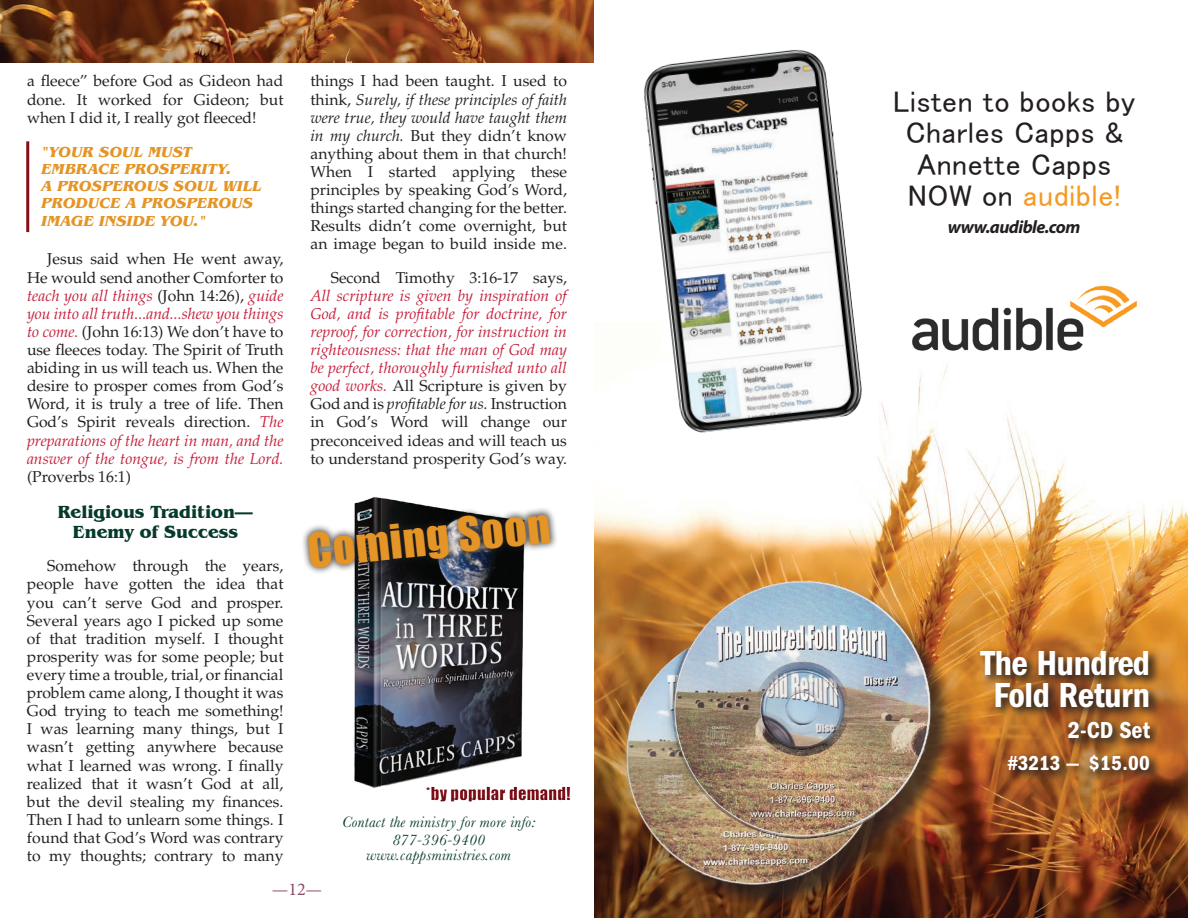
<style>
.page{position:relative;width:1188px;height:918px;background:#fff}
.page>*{position:absolute;margin:0;border:0;box-sizing:border-box;transform-origin:0 0}
.t1{font:43.5px "Impact";color:#e49526}
.t2{font:36px/31.5px "Franklin Gothic LT Pro Cn Dm";letter-spacing:-.01em;color:#fff;text-align:center}
.t3{font:30px/31.5px "MS UI Gothic";letter-spacing:.02em;color:#231f20;text-align:center}
.t4{font:24px "Franklin Gothic LT Pro Cn Dm";color:#fff}
.t5{font:21px "Franklin Gothic LT Pro Cn Dm";color:#fff}
.t6{font:700 18px/20.7px "Benguiat IT Cby BT";color:#063a2d;text-align:center}
.t7{font:italic 700 18px "Myriad Pro";letter-spacing:-.03em;color:#231f20}
.t8{font:18px "Minion Pro";color:#8d4a6b}
.t9{font:16.5px "Impact";letter-spacing:.02em;color:#850e17}
.t10{font:15.75px/18.1px "Palatino LT Std";color:#231f20;text-align:justify}
.t11{font:italic 15.75px/18.1px "Palatino LT Std";color:#c51f3c;text-align:justify}
.t12{font:italic 15.75px/18px "Baskerville";letter-spacing:.02em;color:#063a2d;text-align:center}
.t13{font:italic 700 15px/17.2px "Benguiat Pro ITC";color:#e49526}
.s1{font-style:italic;color:#c51f3c}
.s2{font-style:italic}
.s3{font-style:normal;color:#231f20}
.s4{color:#231f20}
.s5{color:#f59a22}
</style>
<div class="page">
<img style="left:594px;top:366px;width:594px;height:552px">
<hr style="left:26px;top:141px;width:3px;height:91px;background:#850e17">
<div style="left:630px;top:584px;width:326px;height:327px;background:#231f20;opacity:.75"></div>
<img style="left:621px;top:578px;width:315px;height:310px">
<img style="left:0;top:0;width:594px;height:63px">
<svg style="left:977px;top:648px;width:185px;height:135px;background:#945a26"></svg>
<img style="left:353px;top:497px;width:171px;height:291px">
<img style="left:912px;top:285px;width:225px;height:66px">
<div style="left:301px;top:506px;width:257px;height:69px;background:#231f20;opacity:.75"></div>
<img style="left:618px;top:49px;width:269px;height:388px">
<div style="left:412px;top:780px;width:174px;height:27px;background:#231f20;opacity:.5"></div>
<p class="t10" style="left:27px;top:72px;width:258px">a fleece” before God as Gideon had done. It worked for Gideon; but when I did it, I really got fleeced!</p>
<p class="t13" style="left:41px;top:143px;width:222px">"YOUR SOUL MUST<br>EMBRACE PROSPERITY.<br>A PROSPEROUS SOUL WILL<br>PRODUCE A PROSPEROUS<br>IMAGE INSIDE YOU."</p>
<p class="t10" style="left:27px;top:250px;width:258px;text-indent:20px">Jesus said when He went away, He would send another Comforter to <span class="s1">teach you all things</span> (John 14:26), <span class="s1">guide you into all truth...and...shew you things to come.</span> (John 16:13) We don’t have to use fleeces today. The Spirit of Truth abiding in us will teach us. When the desire to prosper comes from God’s Word, it is truly a tree of life. Then God’s Spirit reveals direction. <span class="s1">The preparations of the heart in man, and the answer of the tongue, is from the Lord.</span></p>
<p class="t10" style="left:27px;top:468px;width:106px">(Proverbs 16:1)</p>
<p class="t6" style="left:58px;top:501px;width:197px">Religious Tradition—<br>Enemy of Success</p>
<p class="t10" style="left:27px;top:557px;width:258px;text-indent:20px">Somehow through the years, people have gotten the idea that you can’t serve God and prosper.<br>Several years ago I picked up some of that tradition myself. I thought prosperity was for some people; but every time a trouble, trial, or financial problem came along, I thought it was God trying to teach me something!<br>I was learning many things, but I wasn’t getting anywhere because what I learned was wrong. I finally realized that it wasn’t God at all, but the devil stealing my finances.<br>Then I had to unlearn some things. I found that God’s Word was contrary to my thoughts; contrary to many</p>
<p class="t10" style="left:310px;top:72px;width:258px">things I had been taught. I used to think, <span class="s2">Surely, if these principles of faith were true, they would have taught them in my church.</span> But they didn’t know anything about them in that church!<br>When I started applying these principles by speaking God’s Word, things started changing for the better.<br>Results didn’t come overnight, but an image began to build inside me.</p>
<p class="t10" style="left:331px;top:268px;width:238px">Second Timothy 3:16-17 says,</p>
<p class="t11" style="left:310px;top:287px;width:258px">All scripture is given by inspiration of God, and is profitable for doctrine, for reproof, for correction, for instruction in righteousness: that the man of God may be perfect, thoroughly furnished unto all good works. <span class="s3">All Scripture is given by God and is</span> <span class="s4">profitable for us.</span> <span class="s3">Instruction in God’s Word will change our preconceived ideas and will teach us to understand prosperity God’s way.</span></p>
<h1 class="t1" style="left:305px;top:517px;width:245px;rotate:-6deg">Coming Soon</h1>
<p class="t9" style="left:426px;top:781px;width:146px">*by popular demand!</p>
<p class="t12" style="left:342px;top:813px;width:195px">Contact the ministry for more info:<br>877-396-9400</p>
<p class="t12" style="left:367px;top:846px;width:146px">www.cappsministries.com</p>
<p class="t8" style="left:272px;top:878px;width:52px">—12—</p>
<h3 class="t3" style="left:893px;top:85px;width:244px">Listen to books by<br>Charles Capps &amp;<br>Annette Capps<br>NOW on <span class="s5">audible!</span></h3>
<p class="t7" style="left:948px;top:216px;width:134px">www.audible.com</p>
<h2 class="t2" style="left:981px;top:647px;width:171px">The Hundred<br>Fold Return</h2>
<h3 class="t4" style="left:1068px;top:716px;width:84px">2-CD Set</h3>
<h3 class="t5" style="left:1008px;top:751px;width:144px">#3213 — $15.00</h3>
</div>
